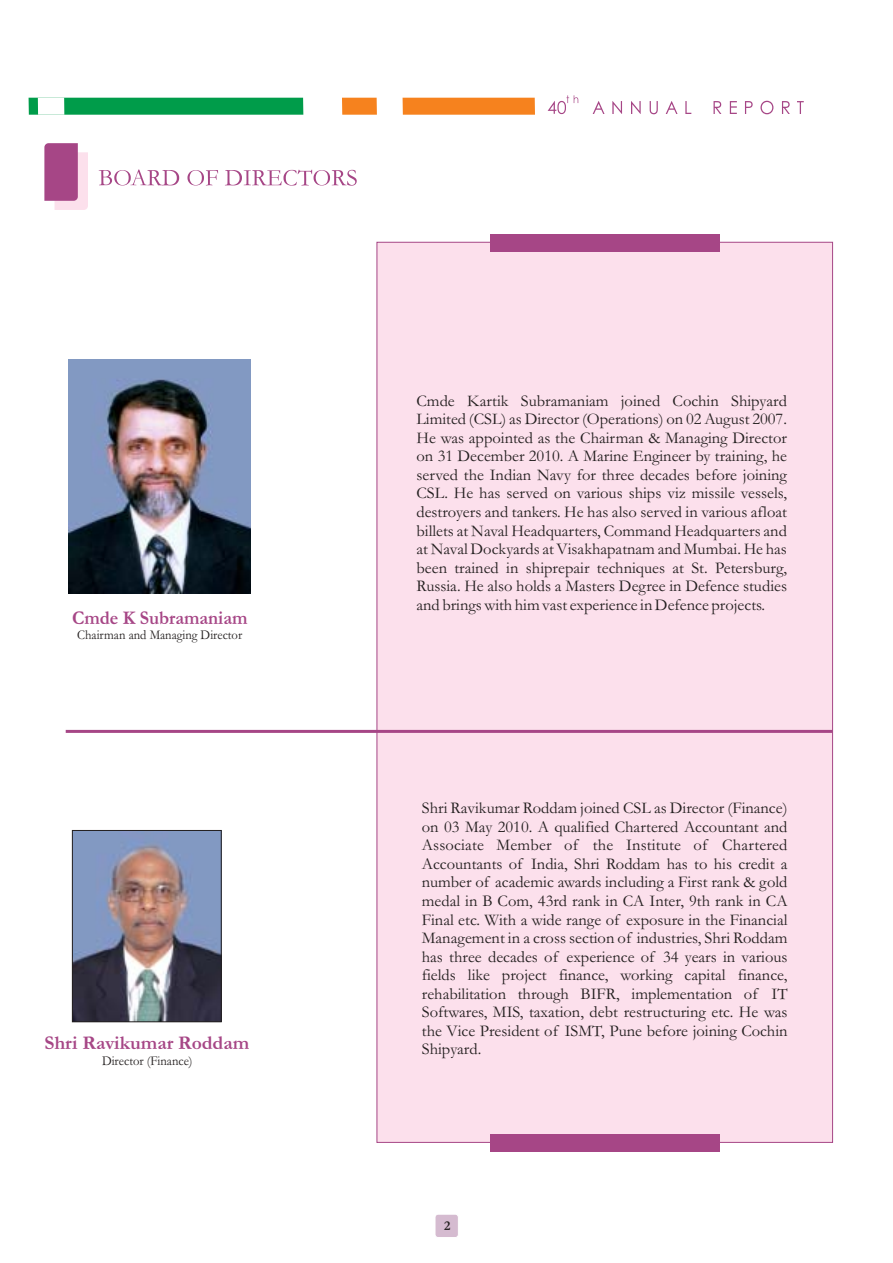
<style>
.page{position:relative;width:893px;height:1263px;background:#fff}
.page>*{position:absolute;margin:0;border:0;box-sizing:border-box;transform-origin:0 0}
.t1{font:700 19.5px "Garamond";color:#a64686}
.t2{font:700 19.5px "Garamond";color:#a64686;scale:.93 1}
.t3{font:16.5px/18.6px "Garamond";color:#231f1f;text-align:justify}
.t4{font:13.5px "Garamond";color:#231f1f;scale:.93 1}
.t5{font:700 13.5px "Garamond";color:#231f1f}
</style>
<div class="page">
<svg style="left:99px;top:170px;width:258px;height:16px"></svg>
<img style="left:68px;top:359px;width:183px;height:235px">
<img style="left:74px;top:832px;width:145px;height:188px">
<div style="left:72px;top:830px;width:149px;height:192px;border:1px solid #231f1f"></div>
<svg style="left:547px;top:95px;width:256px;height:20px"></svg>
<div style="left:402px;top:98px;width:133px;height:17px;background:#f6821e"></div>
<div style="left:342px;top:98px;width:35px;height:17px;background:#f6821e"></div>
<div style="left:29px;top:98px;width:274px;height:17px;background:#009c4a"></div>
<div style="left:38px;top:98px;width:26px;height:17px;background:#fff"></div>
<div style="left:377px;top:242px;width:455px;height:901px;background:#fce0ec"></div>
<svg style="left:44px;top:143px;width:44px;height:67px;background:#c47eab"></svg>
<div style="left:490px;top:1135px;width:229px;height:17px;background:#a64686"></div>
<div style="left:490px;top:234px;width:229px;height:17px;background:#a64686"></div>
<hr style="left:66px;top:730px;width:766px;height:3px;background:#a64686">
<div style="left:435px;top:1214px;width:23px;height:24px;background:#d5bbd0;border:1px solid #fff;border-radius:3px"></div>
<p class="t2" style="left:72px;top:611px;width:190px">Cmde K Subramaniam</p>
<p class="t4" style="left:77px;top:631px;width:179px">Chairman and Managing Director</p>
<p class="t1" style="left:45px;top:1036px;width:206px">Shri Ravikumar Roddam</p>
<p class="t4" style="left:102px;top:1056px;width:99px">Director (Finance)</p>
<p class="t3" style="left:416px;top:393px;width:372px">Cmde Kartik Subramaniam joined Cochin Shipyard Limited (CSL) as Director (Operations) on 02 August 2007.<br>He was appointed as the Chairman &amp; Managing Director on 31 December 2010. A Marine Engineer by training, he served the Indian Navy for three decades before joining CSL. He has served on various ships viz missile vessels, destroyers and tankers. He has also served in various afloat billets at Naval Headquarters, Command Headquarters and at Naval Dockyards at Visakhapatnam and Mumbai. He has been trained in shiprepair techniques at St. Petersburg, Russia. He also holds a Masters Degree in Defence studies and brings with him vast experience in Defence projects.</p>
<p class="t3" style="left:422px;top:801px;width:367px">Shri Ravikumar Roddam joined CSL as Director (Finance) on 03 May 2010. A qualified Chartered Accountant and Associate Member of the Institute of Chartered Accountants of India, Shri Roddam has to his credit a number of academic awards including a First rank &amp; gold medal in B Com, 43rd rank in CA Inter, 9th rank in CA Final etc. With a wide range of exposure in the Financial Management in a cross section of industries, Shri Roddam has three decades of experience of 34 years in various fields like project finance, working capital finance, rehabilitation through BIFR, implementation of IT Softwares, MIS, taxation, debt restructuring etc. He was the Vice President of ISMT, Pune before joining Cochin Shipyard.</p>
<p class="t5" style="left:444px;top:1221px;width:8px">2</p>
</div>
